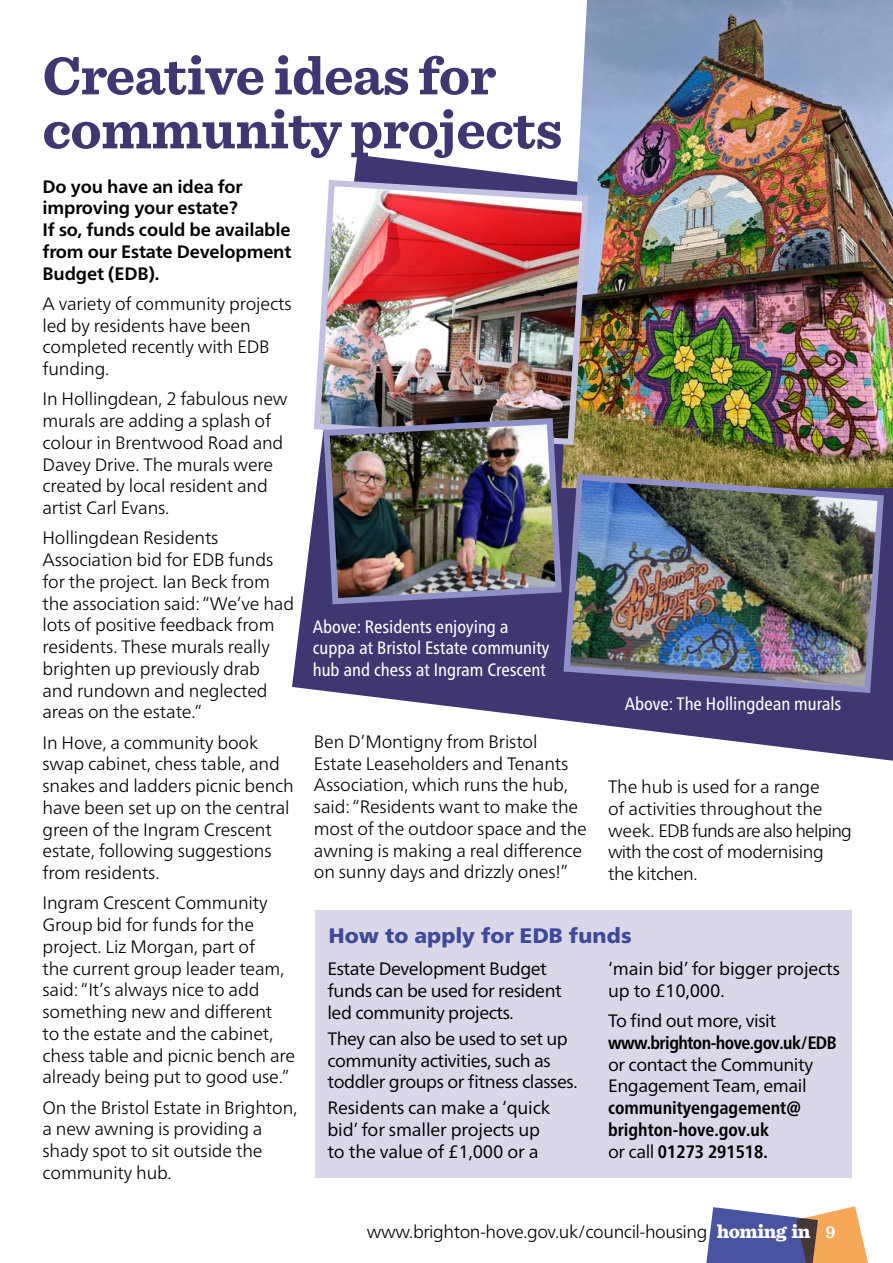
<style>
.page{position:relative;width:893px;height:1263px;background:#fff}
.page>*{position:absolute;margin:0;border:0;box-sizing:border-box;transform-origin:0 0}
.Main_Article_HEADING{font:700 55.5px/54px "Sentinel";letter-spacing:-.01em;color:#3f3771}
.BODY_COPY{font:900 21px "Frutiger Neue LT Pro";letter-spacing:.01em;color:#3d499a}
.BODY_COPY-2{font:300 18px/21.8px "Frutiger Neue LT Pro";letter-spacing:-.01em;color:#000}
.BODY_COPY-3{font:18px/21.8px "Frutiger Neue LT Pro";letter-spacing:-.025em;color:#000}
.BODY_COPY-4{font:700 condensed 18px/21.8px "Frutiger Neue LT Pro";color:#000}
.BODY_COPY-5{font:condensed 18px/21.8px "Frutiger Neue LT Pro";color:#fff}
.BODY_COPY-6{font:700 18px/21.8px "Frutiger Neue LT Pro";letter-spacing:-.01em;color:#000}
.s1{font-weight:400;font-stretch:normal}
.s2{font-family:"Sentinel";font-weight:900;font-size:19.5px;color:#fff}
.s3{font-family:"Sentinel";font-weight:600;color:#fff}
</style>
<div class="page">
<svg style="left:292px;top:155px;width:601px;height:606px;fill:#3f3771"></svg>
<div style="left:315px;top:911px;width:537px;height:267px;background:#d9d7e8"></div>
<svg style="left:706px;top:1206px;width:162px;height:57px"></svg>
<img style="left:561px;top:0;width:332px;height:488px">
<img style="left:311px;top:177px;width:281px;height:271px">
<img style="left:320px;top:415px;width:245px;height:192px">
<img style="left:560px;top:471px;width:327px;height:225px">
<h2 class="Main_Article_HEADING" style="left:43px;top:46px;width:521px">Creative ideas for community projects</h2>
<p class="BODY_COPY-6" style="left:43px;top:175px;width:250px">Do you have an idea for improving your estate?<br>If so, funds could be available from our Estate Development<br>Budget (EDB).</p>
<p class="BODY_COPY-2" style="left:43px;top:292px;width:251px">A variety of community projects led by residents have been completed recently with EDB funding.</p>
<p class="BODY_COPY-2" style="left:43px;top:388px;width:247px">In Hollingdean, 2 fabulous new murals are adding a splash of colour in Brentwood Road and<br>Davey Drive. The murals were created by local resident and artist Carl Evans.</p>
<p class="BODY_COPY-2" style="left:43px;top:527px;width:253px">Hollingdean Residents<br>Association bid for EDB funds for the project. Ian Beck from the association said: “We’ve had lots of positive feedback from residents. These murals really brighten up previously drab and rundown and neglected areas on the estate.”</p>
<p class="BODY_COPY-2" style="left:43px;top:731px;width:253px">In Hove, a community book swap cabinet, chess table, and snakes and ladders picnic bench have been set up on the central green of the Ingram Crescent estate, following suggestions from residents.</p>
<p class="BODY_COPY-2" style="left:43px;top:892px;width:254px">Ingram Crescent Community<br>Group bid for funds for the project. Liz Morgan, part of<br>the current group leader team, said: “It’s always nice to add something new and different<br>to the estate and the cabinet, chess table and picnic bench are already being put to good use.”</p>
<p class="BODY_COPY-2" style="left:43px;top:1096px;width:256px">On the Bristol Estate in Brighton, a new awning is providing a shady spot to sit outside the community hub.</p>
<p class="BODY_COPY-5" style="left:313px;top:615px;width:238px">Above: Residents enjoying a cuppa at Bristol Estate community hub and chess at Ingram Crescent</p>
<p class="BODY_COPY-2" style="left:314px;top:730px;width:275px">Ben D’Montigny from Bristol<br>Estate Leaseholders and Tenants<br>Association, which runs the hub, said: “Residents want to make the most of the outdoor space and the awning is making a real difference on sunny days and drizzly ones!”</p>
<p class="BODY_COPY-5" style="left:625px;top:693px;width:218px">Above: The Hollingdean murals</p>
<p class="BODY_COPY-2" style="left:608px;top:776px;width:245px">The hub is used for a range<br>of activities throughout the week. EDB funds are also helping with the cost of modernising the kitchen.</p>
<p class="BODY_COPY" style="left:329px;top:922px;width:304px">How to apply for EDB funds</p>
<p class="BODY_COPY-3" style="left:327px;top:958px;width:236px">Estate Development Budget funds can be used for resident led community projects.</p>
<p class="BODY_COPY-3" style="left:327px;top:1028px;width:252px">They can also be used to set up community activities, such as toddler groups or fitness classes.</p>
<p class="BODY_COPY-3" style="left:327px;top:1097px;width:224px">Residents can make a ‘quick bid’ for smaller projects up to the value of £1,000 or a</p>
<p class="BODY_COPY-3" style="left:608px;top:958px;width:233px">‘main bid’ for bigger projects up to £10,000.</p>
<p class="BODY_COPY-4" style="left:608px;top:1010px;width:230px"><span class="s1">To find out more, visit </span>www.brighton-hove.gov.uk/EDB <span class="s1">or contact the Community<br>Engagement Team, email </span>communityengagement@ brighton-hove.gov.uk<br><span class="s1">or call</span> 01273 291518.</p>
<p class="BODY_COPY-2" style="left:367px;top:1220px;width:470px">www.brighton-hove.gov.uk/council-housing <span class="s2">homing in</span> <span class="s3">9</span></p>
</div>
